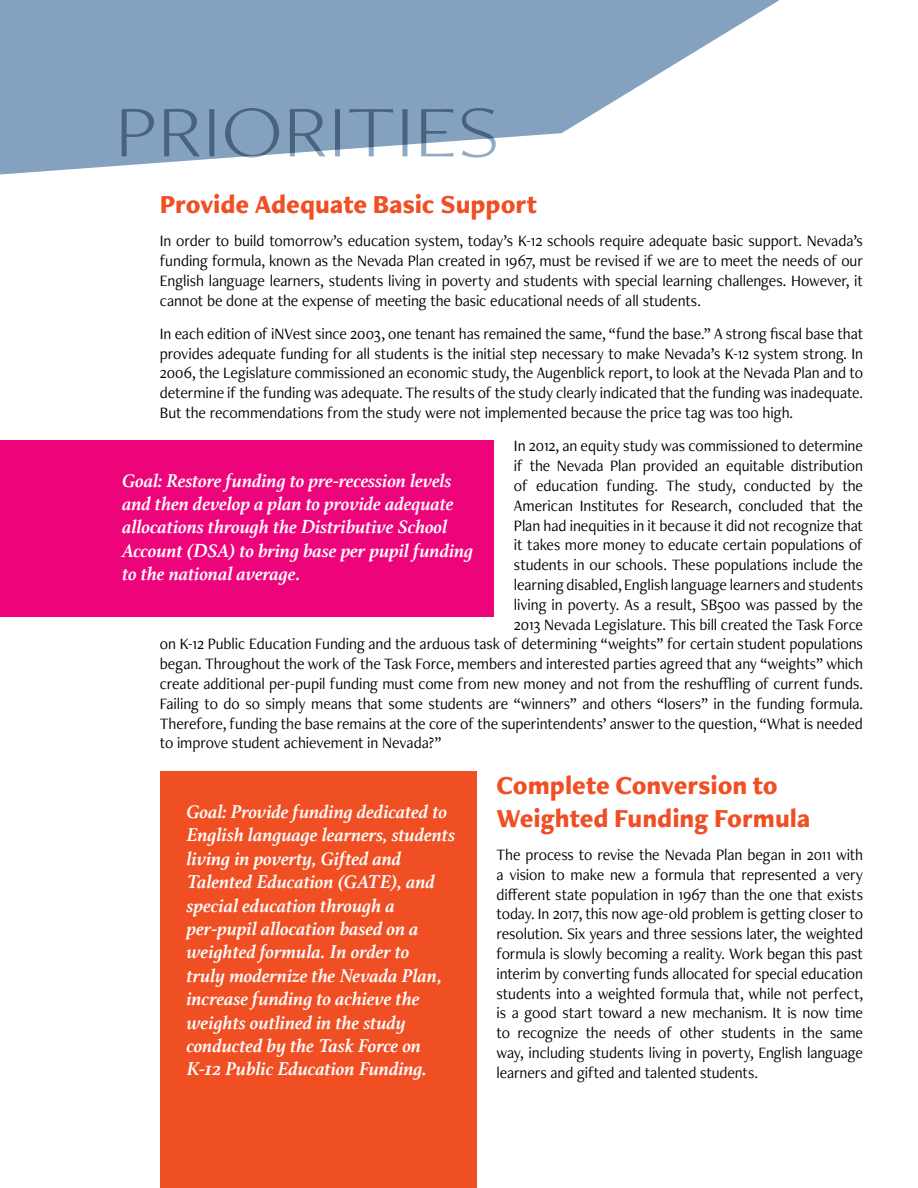
<style>
.page{position:relative;width:918px;height:1188px;background:#fff}
.page>*{position:absolute;margin:0;border:0;box-sizing:border-box;transform-origin:0 0}
.t1{font:900 27px/32.4px "Freight Neo Pro";color:#f04e23;scale:.95 1}
.t2{font:italic 700 19.5px/23.4px "Athelas";color:#fff}
.t3{font:16.5px/19.8px "Freight Neo Pro";letter-spacing:-.005em;color:#000;text-align:justify;scale:.95 1}
</style>
<div class="page">
<svg style="left:0;top:0;width:780px;height:175px;fill:#84a2bf"></svg>
<svg style="left:122px;top:108px;width:374px;height:50px;background:#87a1ba"></svg>
<div style="left:0;top:440px;width:494px;height:177px;background:#ed047a"></div>
<div style="left:160px;top:771px;width:316px;height:417px;background:#f04e23"></div>
<h1 class="t1" style="left:160px;top:187px;width:399px">Provide Adequate Basic Support</h1>
<p class="t3" style="left:160px;top:230px;width:742px">In order to build tomorrow’s education system, today’s K-12 schools require adequate basic support. Nevada’s funding formula, known as the Nevada Plan created in 1967, must be revised if we are to meet the needs of our English language learners, students living in poverty and students with special learning challenges. However, it cannot be done at the expense of meeting the basic educational needs of all students.</p>
<p class="t3" style="left:160px;top:323px;width:742px">In each edition of iNVest since 2003, one tenant has remained the same, “fund the base.” A strong fiscal base that provides adequate funding for all students is the initial step necessary to make Nevada’s K-12 system strong. In 2006, the Legislature commissioned an economic study, the Augenblick report, to look at the Nevada Plan and to determine if the funding was adequate. The results of the study clearly indicated that the funding was inadequate.<br>But the recommendations from the study were not implemented because the price tag was too high.</p>
<p class="t3" style="left:514px;top:436px;width:369px">In 2012, an equity study was commissioned to determine</p>
<p class="t3" style="left:514px;top:455px;width:369px">if the Nevada Plan provided an equitable distribution</p>
<p class="t3" style="left:514px;top:475px;width:369px">of education funding. The study, conducted by the</p>
<p class="t3" style="left:514px;top:495px;width:369px">American Institutes for Research, concluded that the</p>
<p class="t3" style="left:514px;top:515px;width:369px">Plan had inequities in it because it did not recognize that</p>
<p class="t3" style="left:514px;top:535px;width:369px">it takes more money to educate certain populations of</p>
<p class="t3" style="left:514px;top:554px;width:369px">students in our schools. These populations include the</p>
<p class="t3" style="left:514px;top:574px;width:369px">learning disabled, English language learners and students</p>
<p class="t3" style="left:514px;top:594px;width:369px">living in poverty. As a result, SB500 was passed by the</p>
<p class="t3" style="left:514px;top:614px;width:369px">2013 Nevada Legislature. This bill created the Task Force</p>
<p class="t3" style="left:160px;top:634px;width:742px">on K-12 Public Education Funding and the arduous task of determining “weights” for certain student populations</p>
<p class="t3" style="left:160px;top:653px;width:742px">began. Throughout the work of the Task Force, members and interested parties agreed that any “weights” which</p>
<p class="t3" style="left:160px;top:673px;width:742px">create additional per-pupil funding must come from new money and not from the reshuffling of current funds.</p>
<p class="t3" style="left:160px;top:693px;width:742px">Failing to do so simply means that some students are “winners” and others “losers” in the funding formula.</p>
<p class="t3" style="left:160px;top:713px;width:742px">Therefore, funding the base remains at the core of the superintendents’ answer to the question, “What is needed</p>
<p class="t3" style="left:160px;top:733px;width:298px">to improve student achievement in Nevada?”</p>
<h1 class="t1" style="left:497px;top:768px;width:332px">Complete Conversion to<br>Weighted Funding Formula</h1>
<p class="t3" style="left:497px;top:844px;width:387px">The process to revise the Nevada Plan began in 2011 with a vision to make new a formula that represented a very different state population in 1967 than the one that exists today. In 2017, this now age-old problem is getting closer to resolution. Six years and three sessions later, the weighted formula is slowly becoming a reality. Work began this past interim by converting funds allocated for special education students into a weighted formula that, while not perfect, is a good start toward a new mechanism. It is now time to recognize the needs of other students in the same way, including students living in poverty, English language learners and gifted and talented students.</p>
<p class="t2" style="left:122px;top:468px;width:353px">Goal: Restore funding to pre-recession levels and then develop a plan to provide adequate allocations through the Distributive School Account (DSA) to bring base per pupil funding to the national average.</p>
<p class="t2" style="left:187px;top:799px;width:270px">Goal: Provide funding dedicated to<br>English language learners, students living in poverty, Gifted and<br>Talented Education (GATE), and special education through a per-pupil allocation based on a weighted formula. In order to<br>truly modernize the Nevada Plan, increase funding to achieve the weights outlined in the study conducted by the Task Force on<br>K-12 Public Education Funding.</p>
</div>
